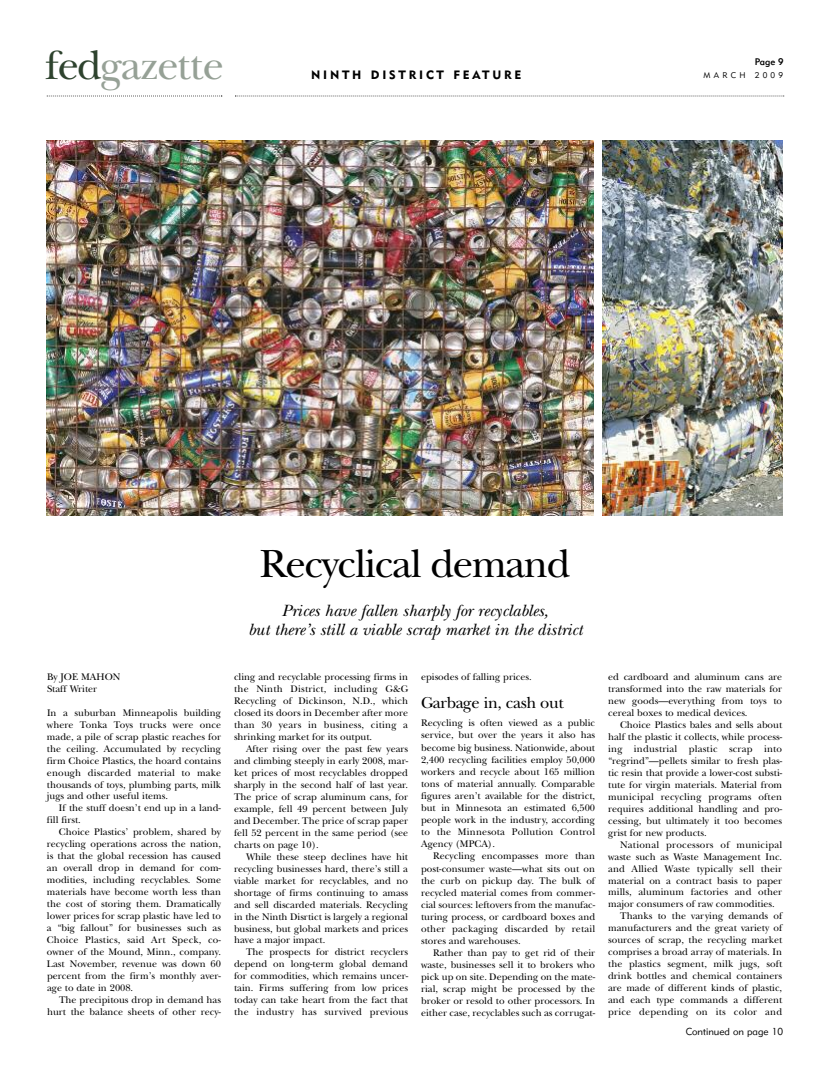
<style>
.page{position:relative;width:819px;height:1080px;background:#fff}
.page>*{position:absolute;margin:0;border:0;box-sizing:border-box;transform-origin:0 0}
.t1{font:42.5px "New Baskerville";letter-spacing:-.025em;color:#96a196}
.t2{font:41px "New Baskerville";letter-spacing:-.035em;color:#000}
.t3{font:italic 17px/19px "New Baskerville";color:#000;text-align:center}
.t4{font:16.5px "New Baskerville";letter-spacing:-.02em;color:#000}
.t5{font:12px "Geometric 415 BT Black A";letter-spacing:.23em;color:#000}
.t6{font:10px/12px "New Baskerville";color:#000;text-align:justify}
.t7{font:10px "New Baskerville";letter-spacing:.02em;color:#000}
.t8{font:10px "Geometric 415 BT Lite A";color:#000}
.t9{font:9.5px "Geometric 415 BT Medium A";color:#000}
.t10{font:8.2px "Geometric 415 BT Lite A";letter-spacing:.4em;color:#000}
.s1{color:#2e432e}
</style>
<div class="page">
<svg style="left:47px;top:96px;width:175px;height:1px"></svg>
<svg style="left:235px;top:96px;width:549px;height:1px"></svg>
<img style="left:46px;top:140px;width:548px;height:376px">
<img style="left:602px;top:140px;width:181px;height:376px">
<h1 class="t1" style="left:46px;top:39px;width:180px"><span class="s1">fed</span>gazette</h1>
<p class="t9" style="left:755px;top:58px;width:30px">Page 9</p>
<p class="t5" style="left:311px;top:70px;width:212px">NINTH DISTRICT FEATURE</p>
<p class="t10" style="left:704px;top:72px;width:81px">MARCH 2009</p>
<h2 class="t2" style="left:260px;top:539px;width:312px">Recyclical demand</h2>
<h3 class="t3" style="left:248px;top:600px;width:336px">Prices have fallen sharply for recyclables,<br>but there’s still a viable scrap market in the district</h3>
<p class="t6" style="left:47px;top:671px;width:75px">By JOE MAHON<br>Staff Writer</p>
<p class="t6" style="left:47px;top:707px;width:176px">In a suburban Minneapolis building where Tonka Toys trucks were once made, a pile of scrap plastic reaches for the ceiling. Accumulated by recycling firm Choice Plastics, the hoard contains enough discarded material to make thousands of toys, plumbing parts, milk jugs and other useful items.</p>
<p class="t6" style="left:47px;top:802px;width:176px;text-indent:12px">If the stuff doesn’t end up in a land&shy;fill first.</p>
<p class="t6" style="left:47px;top:826px;width:176px;text-indent:12px">Choice Plastics’ problem, shared by recycling operations across the nation, is that the global recession has caused an overall drop in demand for com&shy;modities, including recyclables. Some materials have become worth less than the cost of storing them. Dramatically lower prices for scrap plastic have led to a “big fallout” for businesses such as Choice Plastics, said Art Speck, co&shy;owner of the Mound, Minn., company.<br>Last November, revenue was down 60 percent from the firm’s monthly aver&shy;age to date in 2008.</p>
<p class="t6" style="left:47px;top:994px;width:176px;text-align:right">The precipitous drop in demand has hurt the balance sheets of other recy-</p>
<p class="t6" style="left:234px;top:671px;width:176px">cling and recyclable processing firms in the Ninth District, including G&amp;G Recycling of Dickinson, N.D., which closed its doors in December after more than 30 years in business, citing a shrinking market for its output.</p>
<p class="t6" style="left:234px;top:743px;width:176px;text-indent:12px">After rising over the past few years and climbing steeply in early 2008, mar&shy;ket prices of most recyclables dropped sharply in the second half of last year.<br>The price of scrap aluminum cans, for example, fell 49 percent between July and December. The price of scrap paper fell 52 percent in the same period (see charts on page 10).</p>
<p class="t6" style="left:234px;top:851px;width:176px;text-indent:12px">While these steep declines have hit recycling businesses hard, there’s still a viable market for recyclables, and no shortage of firms continuing to amass and sell discarded materials. Recycling in the Ninth Disrtict is largely a regional business, but global markets and prices have a major impact.</p>
<p class="t6" style="left:234px;top:946px;width:176px;text-indent:12px">The prospects for district recyclers depend on long-term global demand for commodities, which remains uncer&shy;tain. Firms suffering from low prices today can take heart from the fact that the industry has survived previous</p>
<p class="t6" style="left:421px;top:671px;width:112px">episodes of falling prices.</p>
<h3 class="t4" style="left:421px;top:693px;width:144px">Garbage in, cash out</h3>
<p class="t6" style="left:421px;top:717px;width:176px">Recycling is often viewed as a public service, but over the years it also has become big business. Nationwide, about 2,400 recycling facilities employ 50,000 workers and recycle about 165 million tons of material annually. Comparable figures aren’t available for the district, but in Minnesota an estimated 6,500 people work in the industry, according to the Minnesota Pollution Control Agency (MPCA).</p>
<p class="t6" style="left:421px;top:850px;width:176px;text-indent:12px">Recycling encompasses more than post-consumer waste—what sits out on the curb on pickup day. The bulk of recycled material comes from commer&shy;cial sources: leftovers from the manufac&shy;turing process, or cardboard boxes and other packaging discarded by retail stores and warehouses.</p>
<p class="t6" style="left:421px;top:947px;width:176px;text-indent:12px">Rather than pay to get rid of their waste, businesses sell it to brokers who pick up on site. Depending on the mate&shy;rial, scrap might be processed by the broker or resold to other processors. In either case, recyclables such as corrugat-</p>
<p class="t6" style="left:608px;top:671px;width:176px">ed cardboard and aluminum cans are transformed into the raw materials for new goods—everything from toys to cereal boxes to medical devices.</p>
<p class="t6" style="left:608px;top:718px;width:176px;text-indent:12px">Choice Plastics bales and sells about half the plastic it collects, while process&shy;ing industrial plastic scrap into “regrind”—pellets similar to fresh plas&shy;tic resin that provide a lower-cost substi&shy;tute for virgin materials. Material from municipal recycling programs often requires additional handling and pro&shy;cessing, but ultimately it too becomes grist for new products.</p>
<p class="t7" style="left:620px;top:839px;width:164px">National processors of municipal</p>
<p class="t6" style="left:608px;top:850px;width:176px">waste such as Waste Management Inc.</p>
<p class="t6" style="left:608px;top:862px;width:176px">and Allied Waste typically sell their</p>
<p class="t6" style="left:608px;top:874px;width:176px">material on a contract basis to paper</p>
<p class="t6" style="left:608px;top:886px;width:176px">mills, aluminum factories and other</p>
<p class="t6" style="left:608px;top:898px;width:168px">major consumers of raw commodities.</p>
<p class="t6" style="left:620px;top:910px;width:164px">Thanks to the varying demands of</p>
<p class="t6" style="left:608px;top:922px;width:176px">manufacturers and the great variety of</p>
<p class="t6" style="left:608px;top:934px;width:176px">sources of scrap, the recycling market</p>
<p class="t6" style="left:608px;top:946px;width:176px">comprises a broad array of materials. In</p>
<p class="t6" style="left:608px;top:958px;width:176px">the plastics segment, milk jugs, soft</p>
<p class="t6" style="left:608px;top:970px;width:176px">drink bottles and chemical containers</p>
<p class="t6" style="left:608px;top:982px;width:176px">are made of different kinds of plastic,</p>
<p class="t6" style="left:608px;top:994px;width:176px">and each type commands a different</p>
<p class="t7" style="left:608px;top:1006px;width:176px">price depending on its color and</p>
<p class="t8" style="left:686px;top:1028px;width:99px">Continued on page 10</p>
</div>
